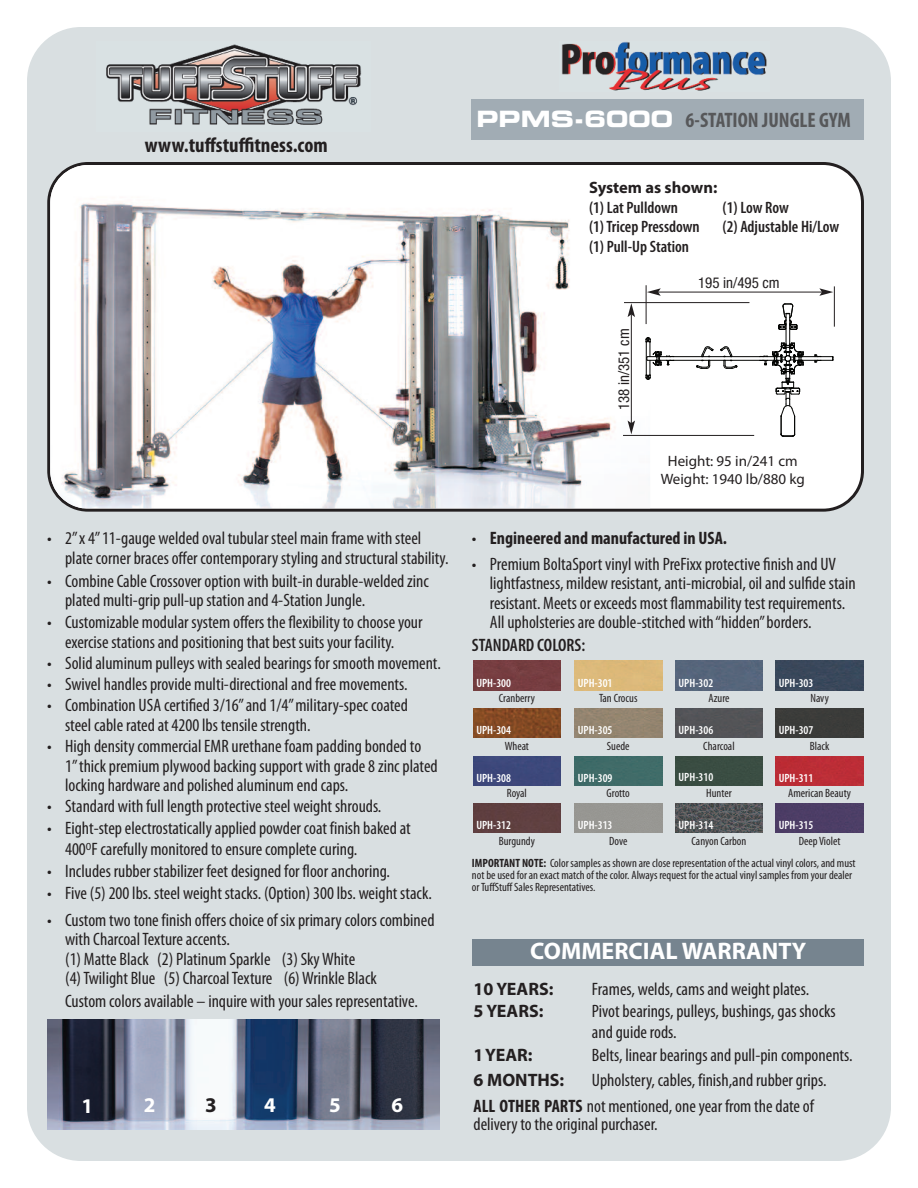
<style>
.page{position:relative;width:918px;height:1188px;background:#fff}
.page>*{position:absolute;margin:0;border:0;box-sizing:border-box;transform-origin:0 0}
.t1{font:700 24px "Myriad Pro";color:#fff}
.t2{font:700 condensed 21px "Myriad Pro";color:#57585a}
.t3{font:700 condensed 21px "Myriad Pro";color:#231f20}
.t4{font:700 21px "Myriad Pro";color:#fff}
.t5{font:700 21px "Myriad Pro";color:#231f20}
.t6{font:condensed 18px/19.5px "Myriad Pro";color:#231f20}
.t7{font:700 condensed 18px "Myriad Pro";color:#231f20}
.t8{font:700 18px "Myriad Pro";color:#231f20}
.t9{font:600 condensed 18px "Myriad Pro";color:#231f20}
.t10{font:600 condensed 16.5px "Myriad Pro";color:#231f20}
.t11{font:700 16.5px "Myriad Pro";color:#231f20}
.t12{font:15px/18px "Myriad Pro";color:#231f20;text-align:center}
.t13{font:condensed 15px "Helvetica Neue LT Std";color:#231f20}
.t14{font:condensed 12px/12px "Myriad Pro";color:#231f20}
.t15{font:600 condensed 12px "Myriad Pro";color:#fff}
.s1{font-family:"Eurostile LT Std Bold Ex 2";font-weight:400;font-stretch:normal;font-size:22.5px;color:#fff}
.s2{font-weight:400}
.s3{font-weight:700}
</style>
<div class="page">
<div style="left:27px;top:27px;width:864px;height:1134px;background:#d9dfe1;border-radius:54px"></div>
<svg style="left:47px;top:162px;width:817px;height:350px;background:#dcdbdd"></svg>
<img style="left:50px;top:165px;width:38px;height:343px">
<img style="left:106px;top:44px;width:256px;height:81px">
<img style="left:47px;top:1019px;width:392px;height:110px">
<div style="left:473px;top:939px;width:391px;height:27px;background:#76848f"></div>
<div style="left:472px;top:99px;width:392px;height:40px;background:#a1acb4"></div>
<img style="left:562px;top:42px;width:205px;height:49px">
<div style="left:776px;top:803px;width:87px;height:30px;background:#4c3d66"></div>
<img style="left:675px;top:803px;width:88px;height:30px">
<div style="left:473px;top:803px;width:88px;height:30px;background:#5f3f40"></div>
<div style="left:776px;top:756px;width:87px;height:30px;background:#bc2d36"></div>
<div style="left:575px;top:756px;width:87px;height:30px;background:#406b68"></div>
<div style="left:675px;top:756px;width:88px;height:30px;background:#3a4d42"></div>
<div style="left:473px;top:756px;width:88px;height:30px;background:#3d487b"></div>
<div style="left:776px;top:708px;width:87px;height:30px;background:#3b3c3a"></div>
<img style="left:473px;top:708px;width:88px;height:30px">
<div style="left:776px;top:660px;width:87px;height:30px;background:#39485b"></div>
<div style="left:575px;top:661px;width:87px;height:30px;background:#dcb97a"></div>
<div style="left:473px;top:661px;width:88px;height:30px;background:#763d41"></div>
<hr style="left:732px;top:360px;width:42px;height:1px;background:#040503">
<hr style="left:659px;top:360px;width:43px;height:1px;background:#040503">
<hr style="left:659px;top:356px;width:43px;height:1px;background:#040503">
<hr style="left:732px;top:356px;width:42px;height:1px;background:#040503">
<hr style="left:789px;top:314px;width:1px;height:31px;background:#040503">
<hr style="left:786px;top:314px;width:1px;height:31px;background:#040503">
<hr style="left:801px;top:360px;width:32px;height:1px;background:#040503">
<hr style="left:801px;top:356px;width:32px;height:1px;background:#040503">
<svg style="left:814px;top:354px;width:8px;height:9px"></svg>
<svg style="left:696px;top:346px;width:42px;height:23px"></svg>
<svg style="left:778px;top:304px;width:20px;height:26px"></svg>
<svg style="left:646px;top:337px;width:29px;height:43px"></svg>
<svg style="left:759px;top:342px;width:45px;height:95px;background:#cecfce"></svg>
<hr style="left:623px;top:435px;width:131px;height:1px;background:#231f20">
<hr style="left:624px;top:302px;width:125px;height:1px;background:#231f20">
<hr style="left:834px;top:286px;width:1px;height:41px;background:#231f20">
<hr style="left:646px;top:285px;width:1px;height:39px;background:#231f20">
<hr style="left:658px;top:292px;width:164px;height:1px;background:#231f20">
<svg style="left:819px;top:288px;width:14px;height:8px"></svg>
<svg style="left:647px;top:288px;width:14px;height:8px"></svg>
<hr style="left:631px;top:314px;width:1px;height:109px;background:#231f20">
<svg style="left:628px;top:421px;width:7px;height:13px"></svg>
<svg style="left:628px;top:303px;width:7px;height:14px"></svg>
<p class="t3" style="left:145px;top:138px;width:184px">www.tuffstuffitness.com</p>
<p class="t6" style="left:65px;top:530px;width:385px;text-indent:-18px">• 2”x 4”11-gauge welded oval tubular steel main frame with steel plate corner braces offer contemporary styling and structural stability.</p>
<p class="t6" style="left:65px;top:573px;width:365px;text-indent:-18px">• Combine Cable Crossover option with built-in durable-welded zinc plated multi-grip pull-up station and 4-Station Jungle.</p>
<p class="t6" style="left:47px;top:614px;width:377px;text-align:center">• Customizable modular system offers the flexibility to choose your exercise stations and positioning that best suits your facility.</p>
<p class="t6" style="left:47px;top:655px;width:395px">• Solid aluminum pulleys with sealed bearings for smooth movement.</p>
<p class="t6" style="left:47px;top:676px;width:362px">• Swivel handles provide multi-directional and free movements.</p>
<p class="t6" style="left:65px;top:697px;width:344px;text-indent:-18px">• Combination USA certified 3/16”and 1/4”military-spec coated steel cable rated at 4200 lbs tensile strength.</p>
<p class="t6" style="left:65px;top:738px;width:374px;text-indent:-18px">• High density commercial EMR urethane foam padding bonded to<br>1”thick premium plywood backing support with grade 8 zinc plated locking hardware and polished aluminum end caps.</p>
<p class="t6" style="left:47px;top:798px;width:336px">• Standard with full length protective steel weight shrouds.</p>
<p class="t6" style="left:65px;top:819px;width:347px;line-height:21.6px;text-indent:-18px">• Eight-step electrostatically applied powder coat finish baked at<br>400<sup>0</sup>F carefully monitored to ensure complete curing.</p>
<p class="t6" style="left:47px;top:863px;width:344px">• Includes rubber stabilizer feet designed for floor anchoring.</p>
<p class="t6" style="left:47px;top:885px;width:386px">• Five (5) 200 lbs. steel weight stacks. (Option) 300 lbs. weight stack.</p>
<p class="t6" style="left:65px;top:911px;width:371px;text-indent:-18px">• Custom two tone finish offers choice of six primary colors combined with CharcoalTexture accents.<br>(1) Matte Black (2) Platinum Sparkle (3) SkyWhite<br>(4)Twilight Blue (5) CharcoalTexture (6)Wrinkle Black</p>
<p class="t6" style="left:65px;top:992px;width:354px">Custom colors available – inquire with your sales representative.</p>
<p class="t5" style="left:205px;top:1097px;width:13px">3</p>
<p class="t4" style="left:81px;top:1098px;width:13px">1</p>
<p class="t4" style="left:144px;top:1097px;width:13px">2</p>
<p class="t4" style="left:264px;top:1097px;width:13px">4</p>
<p class="t4" style="left:329px;top:1097px;width:13px">5</p>
<p class="t4" style="left:391px;top:1097px;width:13px">6</p>
<p class="t2" style="left:476px;top:113px;width:376px"><span class="s1">PPMS-6000</span> 6-STATION JUNGLE GYM</p>
<p class="t11" style="left:589px;top:181px;width:130px">System as shown:</p>
<p class="t10" style="left:589px;top:201px;width:91px">(1) Lat Pulldown</p>
<p class="t10" style="left:723px;top:201px;width:68px">(1) Low Row</p>
<p class="t10" style="left:589px;top:221px;width:112px">(1)Tricep Pressdown</p>
<p class="t10" style="left:723px;top:221px;width:118px">(2) Adjustable Hi/Low</p>
<p class="t10" style="left:589px;top:241px;width:102px">(1) Pull-Up Station</p>
<p class="t13" style="left:618px;top:410px;width:83px;rotate:-90deg">138 in/351 cm</p>
<p class="t13" style="left:698px;top:277px;width:83px">195 in/495 cm</p>
<p class="t12" style="left:661px;top:454px;width:145px">Height: 95 in/241 cm<br>Weight: 1940 lb/880 kg</p>
<p class="t7" style="left:472px;top:532px;width:257px"><span class="s2">•</span> Engineered and manufactured in USA.</p>
<p class="t6" style="left:490px;top:556px;width:367px;text-indent:-18px">• Premium BoltaSport vinyl with PreFixx protective finish and UV lightfastness, mildew resistant, anti-microbial, oil and sulfide stain resistant. Meets or exceeds most flammability test requirements.<br>All upholsteries are double-stitched with“hidden”borders.</p>
<p class="t9" style="left:472px;top:638px;width:115px">STANDARD COLORS:</p>
<p class="t15" style="left:476px;top:678px;width:36px">UPH-300</p>
<p class="t15" style="left:578px;top:678px;width:36px">UPH-301</p>
<p class="t15" style="left:678px;top:678px;width:36px">UPH-302</p>
<p class="t15" style="left:779px;top:678px;width:36px">UPH-303</p>
<p class="t14" style="left:499px;top:693px;width:38px">Cranberry</p>
<p class="t14" style="left:599px;top:693px;width:40px">Tan Crocus</p>
<p class="t14" style="left:708px;top:693px;width:23px">Azure</p>
<p class="t14" style="left:810px;top:693px;width:20px">Navy</p>
<p class="t15" style="left:476px;top:726px;width:36px">UPH-304</p>
<p class="t15" style="left:578px;top:726px;width:36px">UPH-305</p>
<p class="t15" style="left:678px;top:726px;width:36px">UPH-306</p>
<p class="t15" style="left:779px;top:726px;width:36px">UPH-307</p>
<p class="t14" style="left:505px;top:741px;width:26px">Wheat</p>
<p class="t14" style="left:607px;top:741px;width:24px">Suede</p>
<p class="t14" style="left:703px;top:741px;width:33px">Charcoal</p>
<p class="t14" style="left:810px;top:741px;width:21px">Black</p>
<p class="t15" style="left:476px;top:773px;width:36px">UPH-308</p>
<p class="t15" style="left:578px;top:773px;width:36px">UPH-309</p>
<p class="t15" style="left:678px;top:773px;width:36px">UPH-310</p>
<p class="t15" style="left:779px;top:773px;width:36px">UPH-311</p>
<p class="t14" style="left:507px;top:788px;width:22px">Royal</p>
<p class="t14" style="left:607px;top:788px;width:25px">Grotto</p>
<p class="t14" style="left:706px;top:788px;width:27px">Hunter</p>
<p class="t14" style="left:788px;top:788px;width:64px">American Beauty</p>
<p class="t15" style="left:476px;top:821px;width:36px">UPH-312</p>
<p class="t15" style="left:578px;top:821px;width:36px">UPH-313</p>
<p class="t15" style="left:678px;top:821px;width:36px">UPH-314</p>
<p class="t15" style="left:779px;top:821px;width:36px">UPH-315</p>
<p class="t14" style="left:499px;top:836px;width:37px">Burgundy</p>
<p class="t14" style="left:609px;top:836px;width:20px">Dove</p>
<p class="t14" style="left:692px;top:836px;width:56px">Canyon Carbon</p>
<p class="t14" style="left:799px;top:836px;width:43px">Deep Violet</p>
<p class="t14" style="left:472px;top:858px;width:385px"><span class="s3">IMPORTANT NOTE:</span> Color samples as shown are close representation of the actual vinyl colors, and must not be used for an exact match of the color. Always request for the actual vinyl samples from your dealer orTuffStuff Sales Representatives.</p>
<h1 class="t1" style="left:530px;top:942px;width:277px">COMMERCIAL WARRANTY</h1>
<p class="t8" style="left:473px;top:982px;width:81px">10 YEARS:</p>
<p class="t6" style="left:592px;top:981px;width:219px">Frames, welds, cams and weight plates.</p>
<p class="t8" style="left:473px;top:1005px;width:71px">5 YEARS:</p>
<p class="t6" style="left:592px;top:1002px;width:245px;line-height:21px">Pivot bearings, pulleys, bushings, gas shocks and guide rods.</p>
<p class="t8" style="left:473px;top:1048px;width:61px">1YEAR:</p>
<p class="t6" style="left:592px;top:1047px;width:262px">Belts, linear bearings and pull-pin components.</p>
<p class="t8" style="left:473px;top:1074px;width:92px">6 MONTHS:</p>
<p class="t6" style="left:473px;top:1069px;width:355px;line-height:25.5px;text-indent:118px">Upholstery, cables, finish,and rubber grips.<br><span class="s3">ALL OTHER PARTS</span> not mentioned, one year from the date of</p>
<p class="t6" style="left:473px;top:1116px;width:186px">delivery to the original purchaser.</p>
</div>
